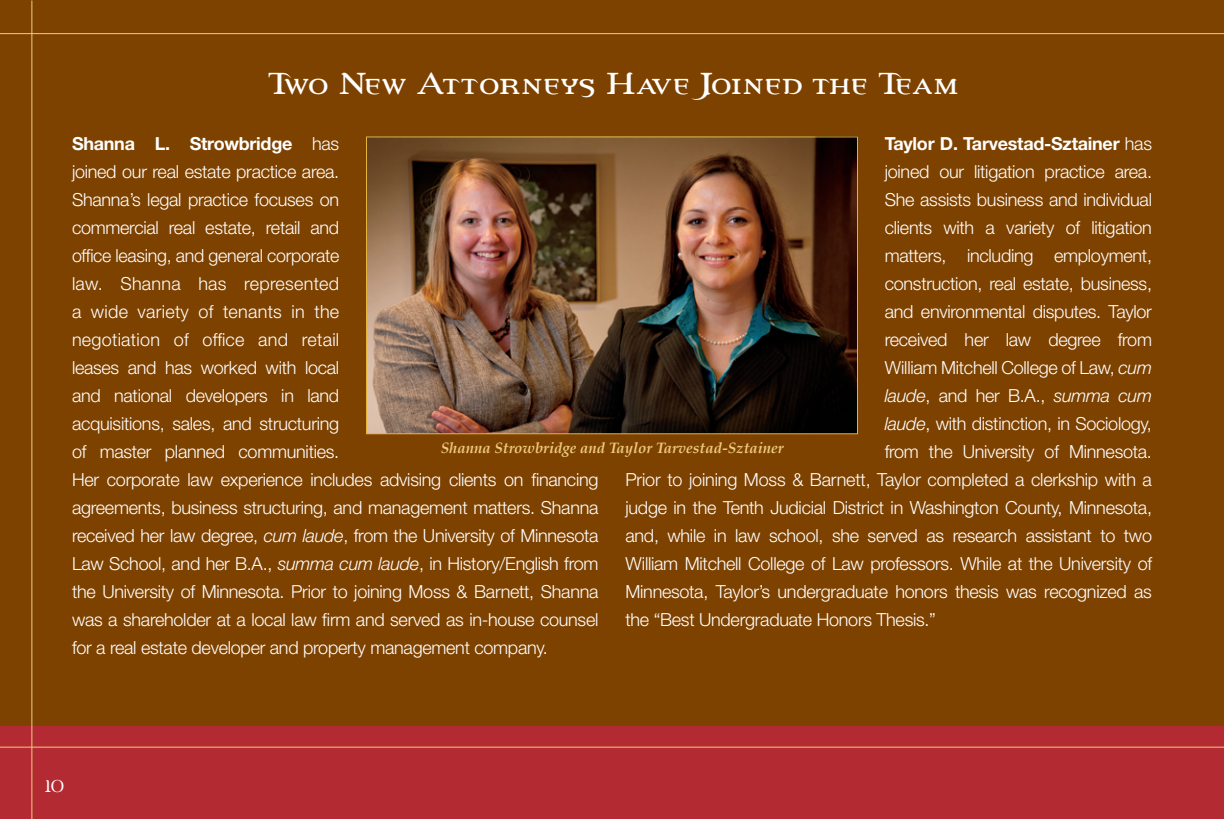
<style>
.page{position:relative;width:1224px;height:819px;background:#fff}
.page>*{position:absolute;margin:0;border:0;box-sizing:border-box;transform-origin:0 0}
.t1{font:42.4px "Percolator Expert";letter-spacing:.02em;color:#fff;scale:.95 1}
.t2{font:24px "Percolator Expert";color:#fff}
.t3{font:300 18px/28px "Helvetica Neue LT Std";letter-spacing:-.015em;color:#fff}
.t4{font:700 18px "Helvetica Neue LT Std";letter-spacing:-.015em;color:#fff}
.t5{font:italic 300 18px "Helvetica Neue LT Std";letter-spacing:-.015em;color:#fff}
.t6{font:italic 700 15px "Palatino";color:#eecc7f}
.s1{font-weight:300}
.s2{font-style:italic}
.s3{font-style:normal}
.s4{font-weight:700}
</style>
<div class="page">
<div style="left:0;top:1px;width:1224px;height:817px;background:#7e4200"></div>
<div style="left:0;top:726px;width:1224px;height:92px;background:#b32a33"></div>
<hr style="left:0;top:746px;width:1224px;height:1px;background:#eecc7f">
<hr style="left:0;top:33px;width:1224px;height:1px;background:#eecc7f">
<hr style="left:32px;top:1px;width:1px;height:817px;background:#eecc7f">
<img style="left:368px;top:139px;width:488px;height:293px">
<div style="left:366px;top:137px;width:492px;height:297px;border:1px solid #e5b53a"></div>
<h1 class="t1" style="left:267px;top:59px;width:728px">Two New Attorneys Have Joined the Team</h1>
<p class="t4" style="left:885px;top:132px;width:269px">Taylor D. Tarvestad-Sztainer <span class="s1">has</span></p>
<p class="t3" style="left:885px;top:157px;width:269px">joined our litigation practice area.</p>
<p class="t3" style="left:885px;top:185px;width:269px">She assists business and individual</p>
<p class="t3" style="left:885px;top:213px;width:269px">clients with a variety of litigation</p>
<p class="t3" style="left:885px;top:241px;width:269px">matters, including employment,</p>
<p class="t3" style="left:885px;top:269px;width:269px">construction, real estate, business,</p>
<p class="t3" style="left:885px;top:297px;width:269px">and environmental disputes. Taylor</p>
<p class="t3" style="left:885px;top:325px;width:269px">received her law degree from</p>
<p class="t3" style="left:885px;top:353px;width:269px">William Mitchell College of Law, <span class="s2">cum</span></p>
<p class="t5" style="left:885px;top:384px;width:269px">laude<span class="s3">, and her B.A.,</span> summa cum</p>
<p class="t3" style="left:885px;top:409px;width:269px"><span class="s2">laude</span>, with distinction, in Sociology,</p>
<p class="t3" style="left:885px;top:437px;width:269px">from the University of Minnesota.</p>
<p class="t3" style="left:626px;top:465px;width:528px">Prior to joining Moss &amp; Barnett, Taylor completed a clerkship with a</p>
<p class="t3" style="left:626px;top:493px;width:528px">judge in the Tenth Judicial District in Washington County, Minnesota,</p>
<p class="t3" style="left:626px;top:521px;width:528px">and, while in law school, she served as research assistant to two</p>
<p class="t3" style="left:626px;top:549px;width:528px">William Mitchell College of Law professors. While at the University of</p>
<p class="t3" style="left:626px;top:577px;width:528px">Minnesota, Taylor’s undergraduate honors thesis was recognized as</p>
<p class="t3" style="left:626px;top:605px;width:312px">the “Best Undergraduate Honors Thesis.”</p>
<p class="t3" style="left:72px;top:129px;width:528px"><span class="s4">Shanna L. Strowbridge</span> has<br>joined our real estate practice area.<br>Shanna’s legal practice focuses on<br>commercial real estate, retail and<br>office leasing, and general corporate<br>law. Shanna has represented<br>a wide variety of tenants in the<br>negotiation of office and retail<br>leases and has worked with local<br>and national developers in land<br>acquisitions, sales, and structuring<br>of master planned communities.<br>Her corporate law experience includes advising clients on financing agreements, business structuring, and management matters. Shanna received her law degree, <span class="s2">cum laude</span>, from the University of Minnesota Law School, and her B.A., <span class="s2">summa cum laude</span>, in History/English from the University of Minnesota. Prior to joining Moss &amp; Barnett, Shanna was a shareholder at a local law firm and served as in-house counsel for a real estate developer and property management company.</p>
<p class="t6" style="left:441px;top:436px;width:344px">Shanna Strowbridge and Taylor Tarvestad-Sztainer</p>
<h2 class="t2" style="left:44px;top:772px;width:21px">10</h2>
</div>
